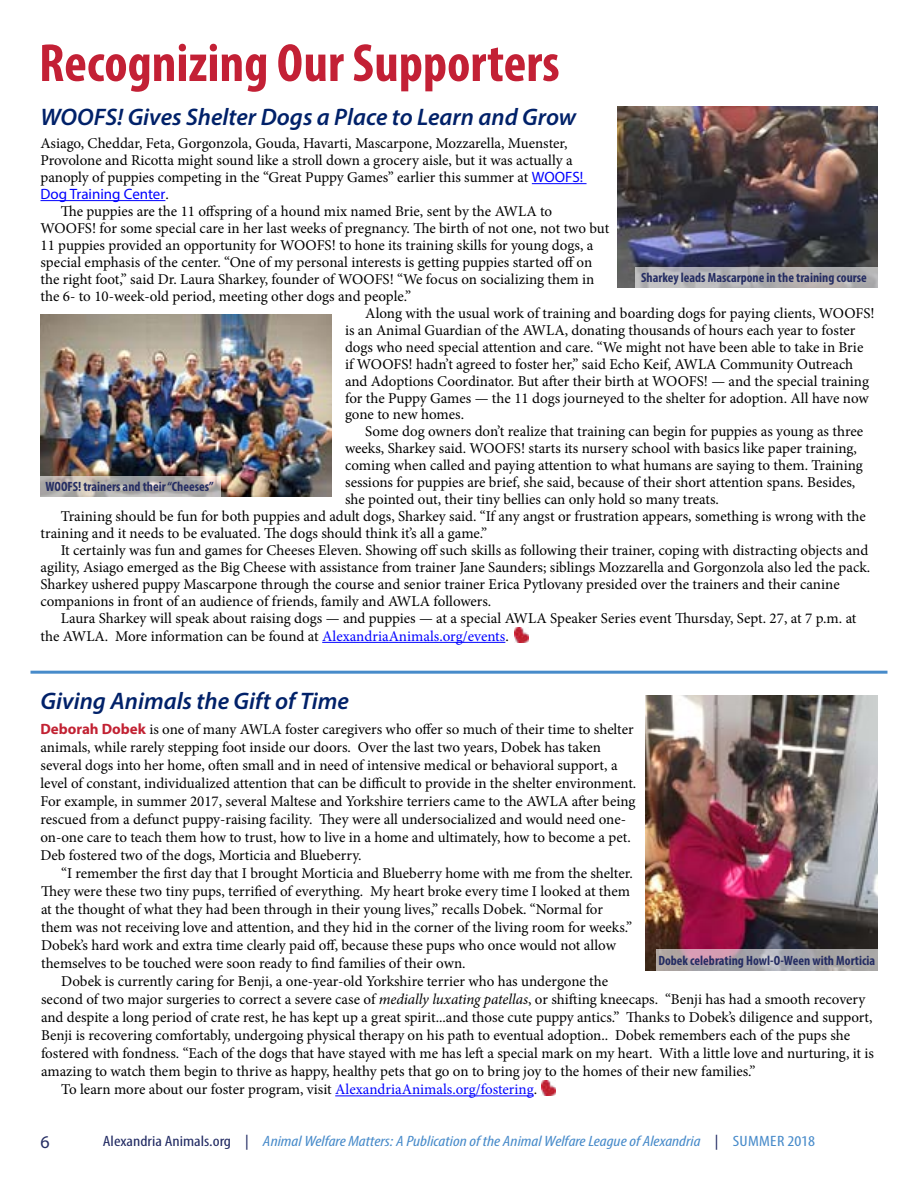
<style>
.page{position:relative;width:918px;height:1188px;background:#fff}
.page>*{position:absolute;margin:0;border:0;box-sizing:border-box;transform-origin:0 0}
.t1{font:700 condensed 54px "Myriad Pro";color:#c32035}
.t2{font:italic 600 24px "Myriad Pro";color:#012169}
.t3{font:18px "Myriad Pro";color:#252d63}
.t4{font:15px/18px "Minion Pro";letter-spacing:-.005em;color:#000}
.t5{font:italic condensed 15px "Myriad Pro";color:#488bca;scale:1.2 1}
.t6{font:15px "Myriad Pro";color:#00f}
.t7{font:700 condensed 13.5px "Myriad Pro";color:#252d63}
.s1{font-family:"Myriad Pro";color:#00f}
.s2{font-family:"Minion Pro";color:#000}
.s3{color:#00f}
.s4{font-family:"Myriad Pro";font-weight:700;color:#c22233}
.s5{font-style:italic}
.s6{font-style:normal;color:#232c64}
.s7{font-style:normal}
</style>
<div class="page">
<hr style="left:532px;top:183px;width:55px;height:1px;background:#00f">
<hr style="left:40px;top:200px;width:125px;height:1px;background:#00f">
<hr style="left:322px;top:642px;width:183px;height:1px;background:#00f">
<img style="left:40px;top:315px;width:292px;height:181px">
<svg style="left:40px;top:476px;width:181px;height:20px;background:#b4b0ac"></svg>
<img style="left:618px;top:107px;width:260px;height:181px">
<svg style="left:635px;top:268px;width:243px;height:20px;background:#b3b2b3"></svg>
<img style="left:646px;top:695px;width:232px;height:275px">
<svg style="left:656px;top:949px;width:222px;height:21px;background:#afa6ab"></svg>
<hr style="left:31px;top:671px;width:856px;height:3px;background:#478bca">
<img style="left:541px;top:1080px;width:14px;height:16px">
<img style="left:514px;top:627px;width:14px;height:16px">
<hr style="left:335px;top:1096px;width:199px;height:1px;background:#00f">
<h1 class="t1" style="left:39px;top:29px;width:522px">Recognizing Our Supporters</h1>
<h2 class="t2" style="left:40px;top:101px;width:537px">WOOFS! Gives Shelter Dogs a Place to Learn and Grow</h2>
<p class="t4" style="left:40px;top:135px;width:544px;line-height:17px">Asiago, Cheddar, Feta, Gorgonzola, Gouda, Havarti, Mascarpone, Mozzarella, Muenster,<br>Provolone and Ricotta might sound like a stroll down a grocery aisle, but it was actually a panoply of puppies competing in the “Great Puppy Games” earlier this summer at <span class="s1">WOOFS!</span></p>
<p class="t6" style="left:40px;top:185px;width:130px">Dog Training Center<span class="s2">.</span></p>
<p class="t4" style="left:61px;top:202px;width:493px">The puppies are the 11 offspring of a hound mix named Brie, sent by the AWLA to</p>
<p class="t4" style="left:40px;top:219px;width:570px">WOOFS! for some special care in her last weeks of pregnancy. The birth of not one, not two but</p>
<p class="t4" style="left:40px;top:236px;width:554px">11 puppies provided an opportunity for WOOFS! to hone its training skills for young dogs, a</p>
<p class="t4" style="left:40px;top:253px;width:553px">special emphasis of the center. “One of my personal interests is getting puppies started off on</p>
<p class="t4" style="left:40px;top:270px;width:555px">the right foot,” said Dr. Laura Sharkey, founder of WOOFS! “We focus on socializing them in</p>
<p class="t4" style="left:40px;top:287px;width:372px">the 6- to 10-week-old period, meeting other dogs and people.”</p>
<p class="t4" style="left:365px;top:304px;width:511px">Along with the usual work of training and boarding dogs for paying clients, WOOFS!</p>
<p class="t4" style="left:345px;top:321px;width:512px">is an Animal Guardian of the AWLA, donating thousands of hours each year to foster</p>
<p class="t4" style="left:345px;top:338px;width:520px">dogs who need special attention and care. “We might not have been able to take in Brie</p>
<p class="t4" style="left:345px;top:355px;width:510px">if WOOFS! hadn’t agreed to foster her,” said Echo Keif, AWLA Community Outreach</p>
<p class="t4" style="left:345px;top:372px;width:526px">and Adoptions Coordinator. But after their birth at WOOFS! — and the special training</p>
<p class="t4" style="left:345px;top:389px;width:525px">for the Puppy Games — the 11 dogs journeyed to the shelter for adoption. All have now</p>
<p class="t4" style="left:345px;top:406px;width:121px">gone to new homes.</p>
<p class="t4" style="left:365px;top:423px;width:500px">Some dog owners don’t realize that training can begin for puppies as young as three</p>
<p class="t4" style="left:345px;top:440px;width:513px">weeks, Sharkey said. WOOFS! starts its nursery school with basics like paper training,</p>
<p class="t4" style="left:345px;top:457px;width:519px">coming when called and paying attention to what humans are saying to them. Training</p>
<p class="t4" style="left:345px;top:474px;width:512px">sessions for puppies are brief, she said, because of their short attention spans. Besides,</p>
<p class="t4" style="left:345px;top:490px;width:375px">she pointed out, their tiny bellies can only hold so many treats.</p>
<p class="t4" style="left:61px;top:507px;width:807px">Training should be fun for both puppies and adult dogs, Sharkey said. “If any angst or frustration appears, something is wrong with the</p>
<p class="t4" style="left:40px;top:524px;width:448px">training and it needs to be evaluated. The dogs should think it’s all a game.”</p>
<p class="t4" style="left:61px;top:541px;width:809px">It certainly was fun and games for Cheeses Eleven. Showing off such skills as following their trainer, coping with distracting objects and</p>
<p class="t4" style="left:40px;top:558px;width:831px">agility, Asiago emerged as the Big Cheese with assistance from trainer Jane Saunders; siblings Mozzarella and Gorgonzola also led the pack.</p>
<p class="t4" style="left:40px;top:575px;width:801px">Sharkey ushered puppy Mascarpone through the course and senior trainer Erica Pytlovany presided over the trainers and their canine</p>
<p class="t4" style="left:40px;top:592px;width:452px">companions in front of an audience of friends, family and AWLA followers.</p>
<p class="t4" style="left:61px;top:609px;width:797px">Laura Sharkey will speak about raising dogs — and puppies — at a special AWLA Speaker Series event Thursday, Sept. 27, at 7 p.m. at</p>
<p class="t4" style="left:40px;top:627px;width:470px">the AWLA. More information can be found at <span class="s3">AlexandriaAnimals.org/events</span>.</p>
<p class="t7" style="left:641px;top:269px;width:227px">Sharkey leads Mascarpone in the training course</p>
<p class="t7" style="left:45px;top:478px;width:170px">WOOFS! trainers and their “Cheeses”</p>
<h2 class="t2" style="left:40px;top:686px;width:310px">Giving Animals the Gift of Time</h2>
<p class="t4" style="left:40px;top:720px;width:597px"><span class="s4">Deborah Dobek</span> is one of many AWLA foster caregivers who offer so much of their time to shelter animals, while rarely stepping foot inside our doors. Over the last two years, Dobek has taken several dogs into her home, often small and in need of intensive medical or behavioral support, a level of constant, individualized attention that can be difficult to provide in the shelter environment.<br>For example, in summer 2017, several Maltese and Yorkshire terriers came to the AWLA after being rescued from a defunct puppy-raising facility. They were all undersocialized and would need one&shy;on-one care to teach them how to trust, how to live in a home and ultimately, how to become a pet.<br>Deb fostered two of the dogs, Morticia and Blueberry.</p>
<p class="t4" style="left:61px;top:865px;width:573px">“I remember the first day that I brought Morticia and Blueberry home with me from the shelter.</p>
<p class="t4" style="left:41px;top:883px;width:591px">They were these two tiny pups, terrified of everything. My heart broke every time I looked at them</p>
<p class="t4" style="left:41px;top:901px;width:564px">at the thought of what they had been through in their young lives,” recalls Dobek. “Normal for</p>
<p class="t4" style="left:41px;top:919px;width:593px">them was not receiving love and attention, and they hid in the corner of the living room for weeks.”</p>
<p class="t4" style="left:41px;top:937px;width:576px">Dobek’s hard work and extra time clearly paid off, because these pups who once would not allow</p>
<p class="t4" style="left:41px;top:955px;width:426px">themselves to be touched were soon ready to find families of their own.</p>
<p class="t4" style="left:61px;top:973px;width:549px">Dobek is currently caring for Benji, a one-year-old Yorkshire terrier who has undergone the</p>
<p class="t4" style="left:41px;top:991px;width:826px">second of two major surgeries to correct a severe case of <span class="s5">medially luxating patellas</span>, or shifting kneecaps. “Benji has had a smooth recovery</p>
<p class="t4" style="left:41px;top:1009px;width:833px">and despite a long period of crate rest, he has kept up a great spirit...and those cute puppy antics.” Thanks to Dobek’s diligence and support,</p>
<p class="t4" style="left:41px;top:1027px;width:811px">Benji is recovering comfortably, undergoing physical therapy on his path to eventual adoption.. Dobek remembers each of the pups she</p>
<p class="t4" style="left:41px;top:1045px;width:835px">fostered with fondness. “Each of the dogs that have stayed with me has left a special mark on my heart. With a little love and nurturing, it is</p>
<p class="t4" style="left:41px;top:1063px;width:716px">amazing to watch them begin to thrive as happy, healthy pets that go on to bring joy to the homes of their new families.”</p>
<p class="t4" style="left:61px;top:1081px;width:477px">To learn more about our foster program, visit <span class="s3">AlexandriaAnimals.org/fostering</span>.</p>
<p class="t7" style="left:658px;top:952px;width:218px">Dobek celebrating Howl-O-Ween with Morticia</p>
<p class="t3" style="left:40px;top:1131px;width:11px">6</p>
<p class="t5" style="left:103px;top:1132px;width:595px"><span class="s6">Alexandria Animals.org |</span> Animal Welfare Matters: A Publication of the Animal Welfare League of Alexandria <span class="s6">|</span> <span class="s7">SUMMER 2018</span></p>
</div>
